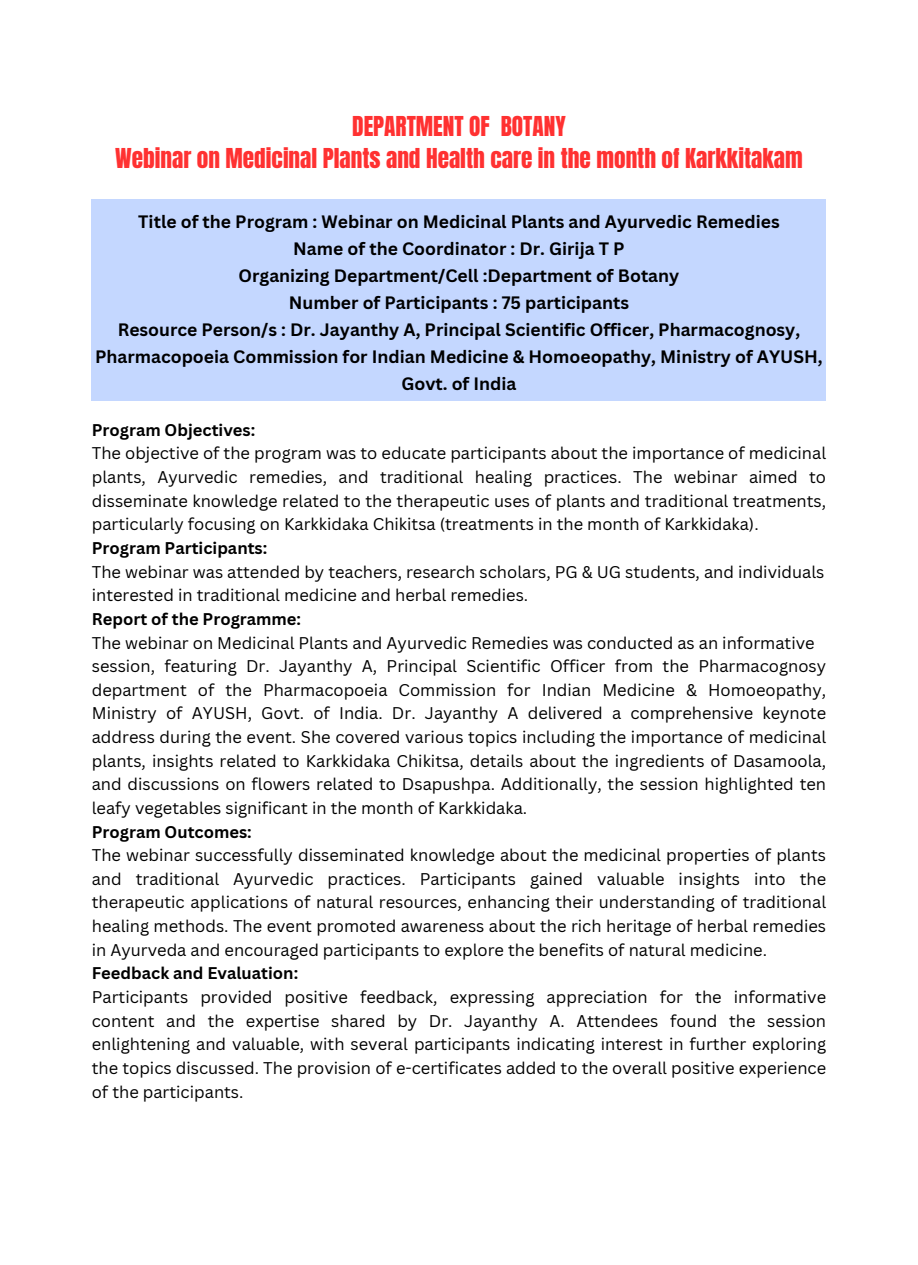
<style>
.page{position:relative;width:918px;height:1265px;background:#fff}
.page>*{position:absolute;margin:0;border:0;box-sizing:border-box;transform-origin:0 0}
.t1{font:23.25px/32.7px "Anton";color:#ff3131;text-align:center}
.t2{font:700 17.55px/27px "Canva Sans";color:#000;text-align:center}
.t3{font:16.5px/23.7px "Canva Sans";color:#000;text-align:justify}
.t4{font:700 16.5px "Canva Sans";color:#000}
</style>
<div class="page">
<div style="left:92px;top:199px;width:734px;height:201px;background:#c4d7ff"></div>
<p class="t1" style="left:115px;top:110px;width:689px">DEPARTMENT OF BOTANY<br>Webinar on Medicinal Plants and Health care in the month of Karkkitakam</p>
<p class="t2" style="left:95px;top:208px;width:729px">Title of the Program : Webinar on Medicinal Plants and Ayurvedic Remedies<br>Name of the Coordinator : Dr. Girija T P<br>Organizing Department/Cell :Department of Botany<br>Number of Participants : 75 participants<br>Resource Person/s : Dr. Jayanthy A, Principal Scientific Officer, Pharmacognosy, Pharmacopoeia Commission for Indian Medicine &amp; Homoeopathy, Ministry of AYUSH, Govt. of India</p>
<h1 class="t4" style="left:92px;top:418px;width:165px">Program Objectives:</h1>
<h2 class="t3" style="left:92px;top:441px;width:736px">The objective of the program was to educate participants about the importance of medicinal plants, Ayurvedic remedies, and traditional healing practices. The webinar aimed to disseminate knowledge related to the therapeutic uses of plants and traditional treatments, particularly focusing on Karkkidaka Chikitsa (treatments in the month of Karkkidaka).</h2>
<p class="t4" style="left:92px;top:536px;width:177px">Program Participants:</p>
<p class="t3" style="left:92px;top:559px;width:734px">The webinar was attended by teachers, research scholars, PG &amp; UG students, and individuals</p>
<p class="t3" style="left:92px;top:583px;width:438px">interested in traditional medicine and herbal remedies.</p>
<p class="t4" style="left:92px;top:607px;width:211px">Report of the Programme:</p>
<p class="t3" style="left:92px;top:630px;width:724px">The webinar on Medicinal Plants and Ayurvedic Remedies was conducted as an informative</p>
<p class="t3" style="left:92px;top:654px;width:736px">session, featuring Dr. Jayanthy A, Principal Scientific Officer from the Pharmacognosy department of the Pharmacopoeia Commission for Indian Medicine &amp; Homoeopathy, Ministry of AYUSH, Govt. of India. Dr. Jayanthy A delivered a comprehensive keynote address during the event. She covered various topics including the importance of medicinal plants, insights related to Karkkidaka Chikitsa, details about the ingredients of Dasamoola, and discussions on flowers related to Dsapushpa. Additionally, the session highlighted ten leafy vegetables significant in the month of Karkkidaka.</p>
<p class="t4" style="left:92px;top:820px;width:162px">Program Outcomes:</p>
<p class="t3" style="left:92px;top:843px;width:736px">The webinar successfully disseminated knowledge about the medicinal properties of plants and traditional Ayurvedic practices. Participants gained valuable insights into the therapeutic applications of natural resources, enhancing their understanding of traditional healing methods. The event promoted awareness about the rich heritage of herbal remedies in Ayurveda and encouraged participants to explore the benefits of natural medicine.</p>
<p class="t4" style="left:92px;top:961px;width:208px">Feedback and Evaluation:</p>
<p class="t3" style="left:92px;top:984px;width:736px">Participants provided positive feedback, expressing appreciation for the informative content and the expertise shared by Dr. Jayanthy A. Attendees found the session enlightening and valuable, with several participants indicating interest in further exploring the topics discussed. The provision of e-certificates added to the overall positive experience of the participants.</p>
</div>
